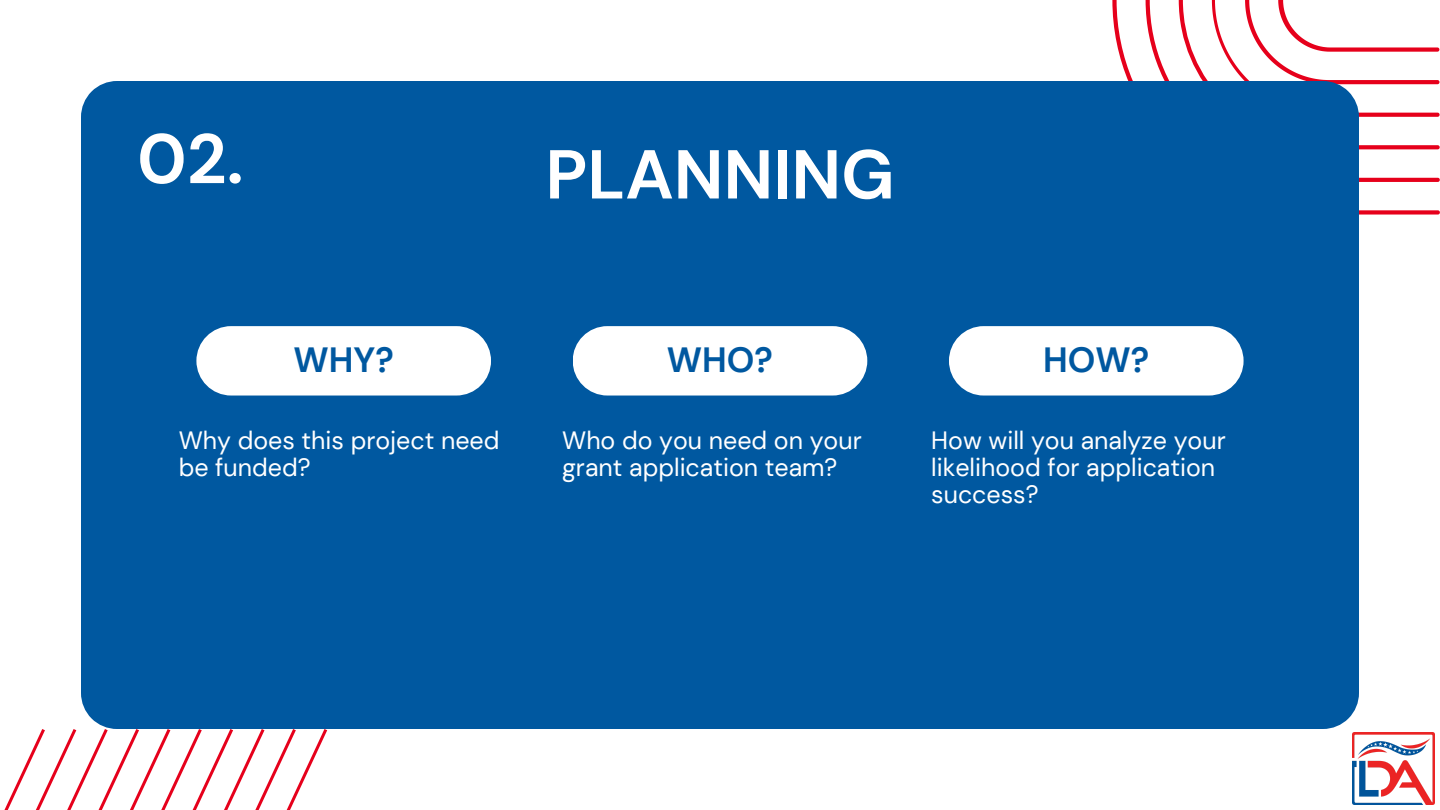
<style>
.page{position:relative;width:1440px;height:810px;background:#fff}
.page>*{position:absolute;margin:0;border:0;box-sizing:border-box;transform-origin:0 0}
.t1{font:700 70px "DM Sans";color:#fff}
.t2{font:700 69px "DM Sans";color:#fff}
.t3{font:700 35px "DM Sans";color:#0058a0}
.t4{font:25px/27px "DM Sans";color:#fff}
</style>
<div class="page">
<svg style="left:1112px;top:0;width:328px;height:214px"></svg>
<div style="left:81px;top:81px;width:1278px;height:648px;background:#0058a0"></div>
<div style="left:196px;top:326px;width:295px;height:70px;background:#fff;border-radius:35px"></div>
<div style="left:573px;top:326px;width:294px;height:70px;background:#fff;border-radius:35px"></div>
<div style="left:949px;top:326px;width:295px;height:70px;background:#fff;border-radius:35px"></div>
<svg style="left:4px;top:726px;width:326px;height:84px"></svg>
<img style="left:1352px;top:733px;width:83px;height:72px">
<h2 class="t1" style="left:137px;top:114px;width:108px">02.</h2>
<p class="t2" style="left:545px;top:130px;width:351px">PLANNING</p>
<h1 class="t3" style="left:294px;top:337px;width:102px">WHY?</h1>
<h1 class="t4" style="left:179px;top:427px;width:322px">Why does this project need be funded?</h1>
<h2 class="t3" style="left:667px;top:337px;width:108px">WHO?</h2>
<p class="t4" style="left:562px;top:427px;width:301px">Who do you need on your grant application team?</p>
<h2 class="t3" style="left:1043px;top:337px;width:108px">HOW?</h2>
<p class="t4" style="left:931px;top:427px;width:296px">How will you analyze your likelihood for application success?</p>
</div>
